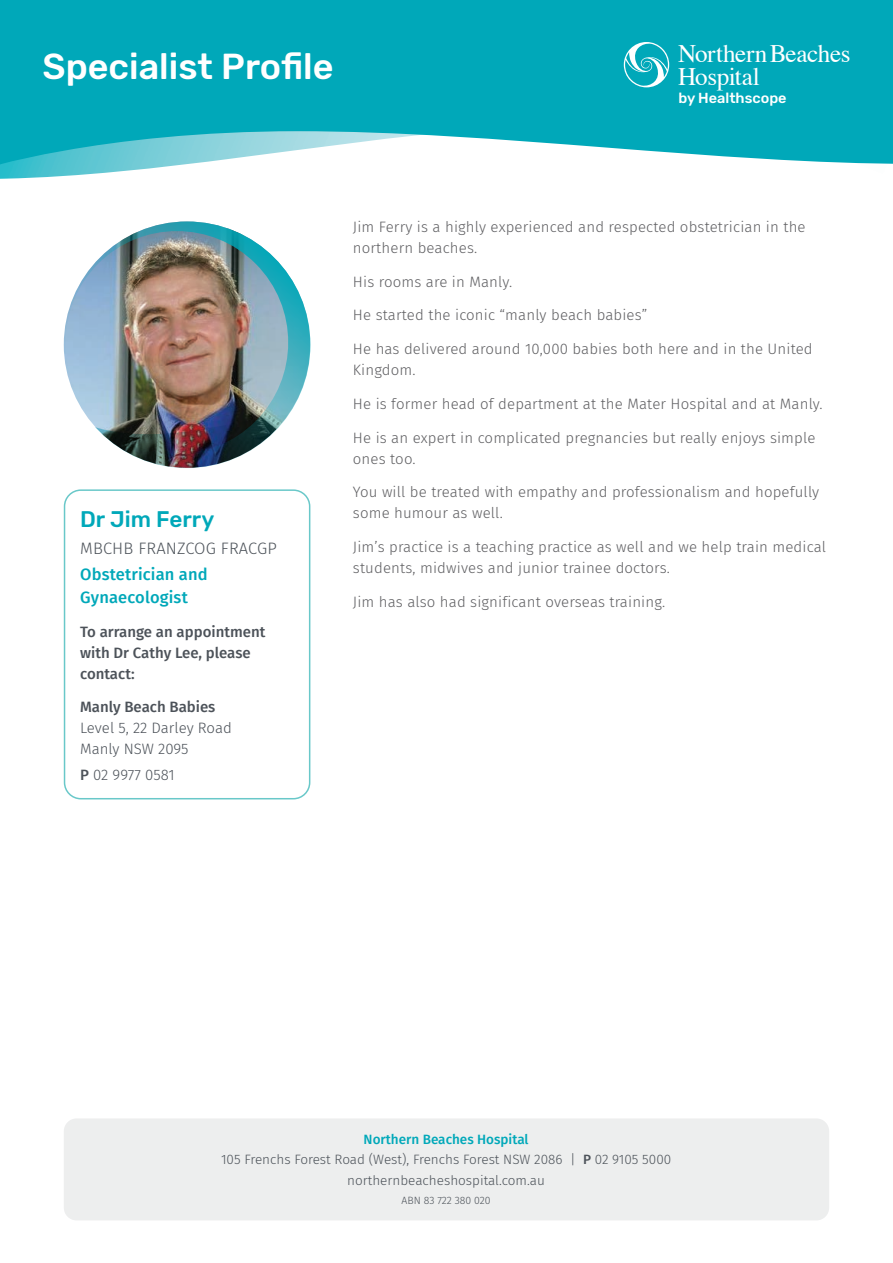
<style>
.page{position:relative;width:893px;height:1263px;background:#fff}
.page>*{position:absolute;margin:0;border:0;box-sizing:border-box;transform-origin:0 0}
.t1{font:500 36px "Rubik";color:#fff}
.t2{font:25.2px/22.6px "Times";letter-spacing:-.015em;color:#fff}
.t3{font:500 22.5px "Rubik";color:#00a8b9}
.t4{font:500 16.5px/22.5px "Fira Sans";letter-spacing:.01em;color:#00a8b9}
.t5{font:300 16.5px "Fira Sans";letter-spacing:.01em;color:#4c5259}
.t6{font:300 15px/21px "Fira Sans";letter-spacing:.01em;color:#5f5f62}
.t7{font:500 15px/21px "Fira Sans";color:#4c5259}
.t8{font:300 15px/21px "Fira Sans";color:#4c5259}
.t9{font:500 14.55px "Rubik";color:#fff}
.t10{font:300 13.5px/19.5px "Fira Sans";color:#4c5259;text-align:center}
.t11{font:300 10.5px "Fira Sans";color:#4c5259}
.s1{font-weight:500}
.s2{font-weight:500;color:#00a8b9}
</style>
<div class="page">
<img style="left:0;top:170px;width:133px;height:9px">
<svg style="left:0;top:0;width:893px;height:170px;background:#1eb2c1"></svg>
<div style="left:64px;top:489px;width:246px;height:310px;border:2px solid #69c8c9;border-radius:16px"></div>
<div style="left:64px;top:1118px;width:765px;height:102px;background:#edeeee;border-radius:13px"></div>
<svg style="left:624px;top:42px;width:45px;height:45px"></svg>
<img style="left:63px;top:221px;width:247px;height:247px">
<h1 class="t1" style="left:43px;top:46px;width:293px">Specialist Profile</h1>
<h2 class="t2" style="left:678px;top:40px;width:174px">NorthernBeaches<br>Hospital</h2>
<p class="t9" style="left:678px;top:90px;width:110px">by Healthscope</p>
<h3 class="t3" style="left:80px;top:506px;width:136px">Dr Jim Ferry</h3>
<p class="t5" style="left:80px;top:536px;width:198px">MBCHB FRANZCOG FRACGP</p>
<p class="t4" style="left:80px;top:562px;width:129px">Obstetrician and<br>Gynaecologist</p>
<p class="t7" style="left:80px;top:620px;width:187px">To arrange an appointment with Dr Cathy Lee, please contact:</p>
<p class="t7" style="left:80px;top:696px;width:137px">Manly Beach Babies</p>
<p class="t8" style="left:80px;top:717px;width:153px">Level 5, 22 Darley Road<br>Manly NSW 2095</p>
<p class="t8" style="left:80px;top:764px;width:96px"><span class="s1">P</span> 02 9977 0581</p>
<p class="t6" style="left:353px;top:216px;width:454px">Jim Ferry is a highly experienced and respected obstetrician in the northern beaches.</p>
<p class="t6" style="left:353px;top:271px;width:161px">His rooms are in Manly.</p>
<p class="t6" style="left:353px;top:304px;width:296px">He started the iconic “manly beach babies”</p>
<p class="t6" style="left:353px;top:338px;width:461px">He has delivered around 10,000 babies both here and in the United<br>Kingdom.</p>
<p class="t6" style="left:353px;top:393px;width:471px">He is former head of department at the Mater Hospital and at Manly.</p>
<p class="t6" style="left:353px;top:427px;width:464px">He is an expert in complicated pregnancies but really enjoys simple ones too.</p>
<p class="t6" style="left:353px;top:481px;width:468px">You will be treated with empathy and professionalism and hopefully some humour as well.</p>
<p class="t6" style="left:353px;top:536px;width:475px">Jim’s practice is a teaching practice as well and we help train medical students, midwives and junior trainee doctors.</p>
<p class="t6" style="left:353px;top:591px;width:314px">Jim has also had significant overseas training.</p>
<p class="t10" style="left:221px;top:1130px;width:452px"><span class="s2">Northern Beaches Hospital<br></span>105 Frenchs Forest Road (West), Frenchs Forest NSW 2086 | <span class="s1">P</span> 02 9105 5000</p>
<p class="t10" style="left:347px;top:1170px;width:199px">northernbeacheshospital.com.au</p>
<p class="t11" style="left:401px;top:1193px;width:91px">ABN 83 722 380 020</p>
</div>
